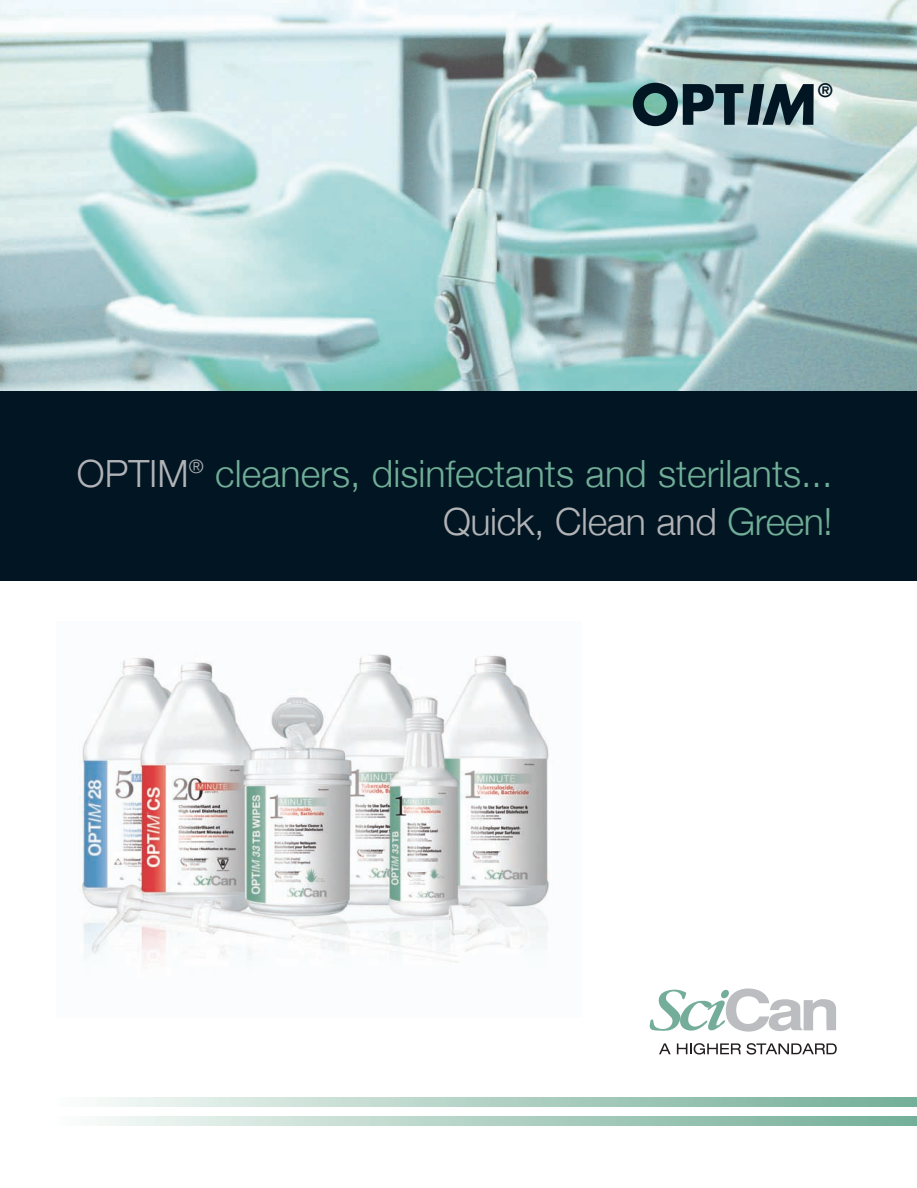
<style>
.page{position:relative;width:917px;height:1188px;background:#fff}
.page>*{position:absolute;margin:0;border:0;box-sizing:border-box;transform-origin:0 0}
.t1{font:700 54px "Futura";color:#011622}
.t2{font:300 37.5px/48px "Helvetica Neue";color:#71ae97;text-align:right}
.t3{font:700 18px "Futura";color:#011622}
.s1{font-style:italic}
.s2{color:#b2b3b7}
</style>
<div class="page">
<img style="left:0;top:0;width:917px;height:392px">
<svg style="left:650px;top:988px;width:186px;height:44px"></svg>
<svg style="left:659px;top:1043px;width:12px;height:11px"></svg>
<svg style="left:677px;top:1043px;width:160px;height:12px"></svg>
<div style="left:0;top:392px;width:917px;height:188px;background:#011622"></div>
<img style="left:79px;top:654px;width:471px;height:309px">
<svg style="left:97px;top:1098px;width:820px;height:9px;background:#b1d1c5"></svg>
<svg style="left:97px;top:1116px;width:820px;height:9px;background:#b1d1c5"></svg>
<h1 class="t1" style="left:631px;top:80px;width:184px">OPT<span class="s1">IM</span></h1>
<p class="t3" style="left:818px;top:82px;width:16px">®</p>
<p class="t2" style="left:77px;top:448px;width:757px"><span class="s2">OPTIM</span><sup>®</sup> cleaners, disinfectants and sterilants...<br><span class="s2">Quick, Clean and</span> Green!</p>
</div>
